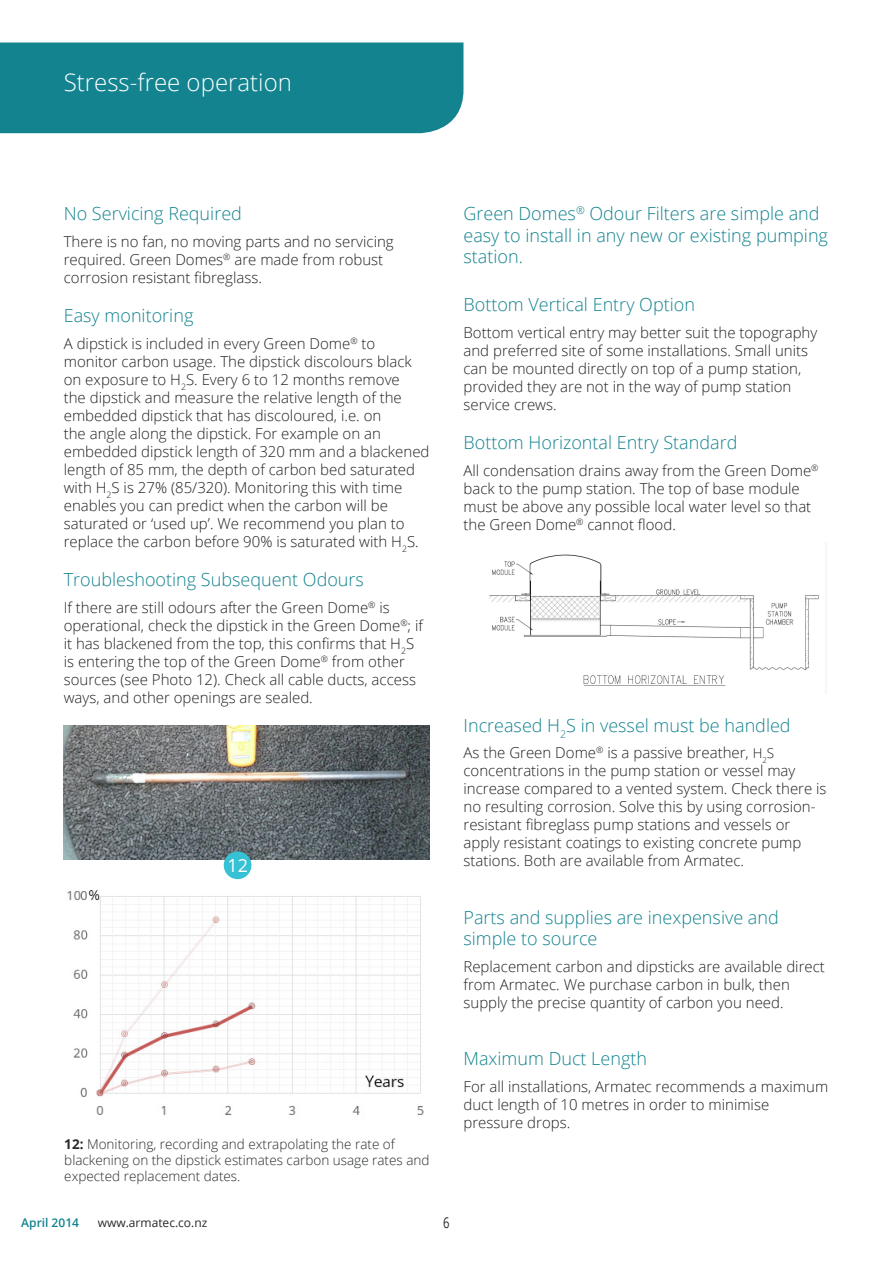
<style>
.page{position:relative;width:893px;height:1263px;background:#fff}
.page>*{position:absolute;margin:0;border:0;box-sizing:border-box;transform-origin:0 0}
.Page_Title{font:300 24px "Open Sans";color:#fff}
.Body_Accent{font:300 18px/21.6px "Open Sans";color:#12838f}
.t1{font:18px "Open Sans";color:#fff}
.Body{font:300 15px/18px "Open Sans";color:#231f20}
.t2{font:15px "Open Sans";color:#262a2b;scale:.75 1}
.Description_Text{font:300 13.5px/16.2px "Open Sans";color:#262a2b}
.t3{font:12px "Open Sans";color:#262a2b}
.t4{font:600 12px "Open Sans";color:#12838f}
.s1{font-size:13.5px}
.s2{font-weight:700}
</style>
<div class="page">
<div style="left:0;top:43px;width:463px;height:90px;background:#12838f"></div>
<img style="left:64px;top:725px;width:365px;height:135px">
<img style="left:67px;top:890px;width:357px;height:225px">
<div style="left:224px;top:851px;width:27px;height:28px;background:#37c1d5;border-radius:50%"></div>
<img style="left:489px;top:554px;width:330px;height:132px">
<p class="Page_Title" style="left:64px;top:66px;width:230px">Stress-free operation</p>
<p class="Body_Accent" style="left:64px;top:202px;width:180px">No Servicing Required</p>
<p class="Body" style="left:64px;top:232px;width:331px">There is no fan, no moving parts and no servicing required. Green Domes<sup>®</sup> are made from robust corrosion resistant fibreglass.</p>
<p class="Body_Accent" style="left:64px;top:304px;width:131px">Easy monitoring</p>
<p class="Body" style="left:64px;top:334px;width:367px">A dipstick is included in every Green Dome<sup>®</sup> to monitor carbon usage. The dipstick discolours black on exposure to H<sub>2</sub>S. Every 6 to 12 months remove<br>the dipstick and measure the relative length of the embedded dipstick that has discoloured, i.e. on<br>the angle along the dipstick. For example on an embedded dipstick length of 320 mm and a blackened length of 85 mm, the depth of carbon bed saturated with H<sub>2</sub>S is 27% (85/320). Monitoring this with time enables you can predict when the carbon will be saturated or ‘used up’. We recommend you plan to replace the carbon before 90% is saturated with H<sub>2</sub>S.</p>
<p class="Body_Accent" style="left:64px;top:568px;width:302px">Troubleshooting Subsequent Odours</p>
<p class="Body" style="left:64px;top:598px;width:361px">If there are still odours after the Green Dome<sup>®</sup> is operational, check the dipstick in the Green Dome<sup>®</sup>; if it has blackened from the top, this confirms that H<sub>2</sub>S is entering the top of the Green Dome<sup>®</sup> from other sources (see Photo 12). Check all cable ducts, access ways, and other openings are sealed.</p>
<p class="t1" style="left:227px;top:853px;width:22px">12</p>
<p class="Body_Accent" style="left:463px;top:202px;width:366px">Green Domes<sup>®</sup> Odour Filters are simple and easy to install in any new or existing pumping station.</p>
<p class="Body_Accent" style="left:463px;top:293px;width:233px">Bottom Vertical Entry Option</p>
<p class="Body" style="left:463px;top:323px;width:355px">Bottom vertical entry may better suit the topography and preferred site of some installations. Small units can be mounted directly on top of a pump station, provided they are not in the way of pump station service crews.</p>
<p class="Body_Accent" style="left:463px;top:432px;width:275px">Bottom Horizontal Entry Standard</p>
<p class="Body" style="left:463px;top:461px;width:356px">All condensation drains away from the Green Dome<sup>® </sup>back to the pump station. The top of base module must be above any possible local water level so that the Green Dome<sup>®</sup> cannot flood.</p>
<p class="Body_Accent" style="left:463px;top:714px;width:329px">Increased H<sub>2</sub>S in vessel must be handled</p>
<p class="Body" style="left:463px;top:743px;width:365px">As the Green Dome<sup>®</sup> is a passive breather, <span class="s1">H</span><sub>2</sub><span class="s1">S </span>concentrations in the pump station or vessel may increase compared to a vented system. Check there is no resulting corrosion. Solve this by using corrosion&shy;resistant fibreglass pump stations and vessels or apply resistant coatings to existing concrete pump stations. Both are available from Armatec.</p>
<p class="Body_Accent" style="left:463px;top:906px;width:317px">Parts and supplies are inexpensive and simple to source</p>
<p class="Body" style="left:463px;top:957px;width:363px">Replacement carbon and dipsticks are available direct from Armatec. We purchase carbon in bulk, then supply the precise quantity of carbon you need.</p>
<p class="Description_Text" style="left:64px;top:1135px;width:367px"><span class="s2">12:</span> Monitoring, recording and extrapolating the rate of blackening on the dipstick estimates carbon usage rates and expected replacement dates.</p>
<p class="t4" style="left:21px;top:1214px;width:59px">April 2014</p>
<p class="t3" style="left:98px;top:1214px;width:111px">www.armatec.co.nz</p>
<p class="t2" style="left:443px;top:1212px;width:10px">6</p>
<p class="Body_Accent" style="left:463px;top:1048px;width:185px">Maximum Duct Length</p>
<p class="Body" style="left:463px;top:1077px;width:366px">For all installations, Armatec recommends a maximum duct length of 10 metres in order to minimise pressure drops.</p>
</div>
